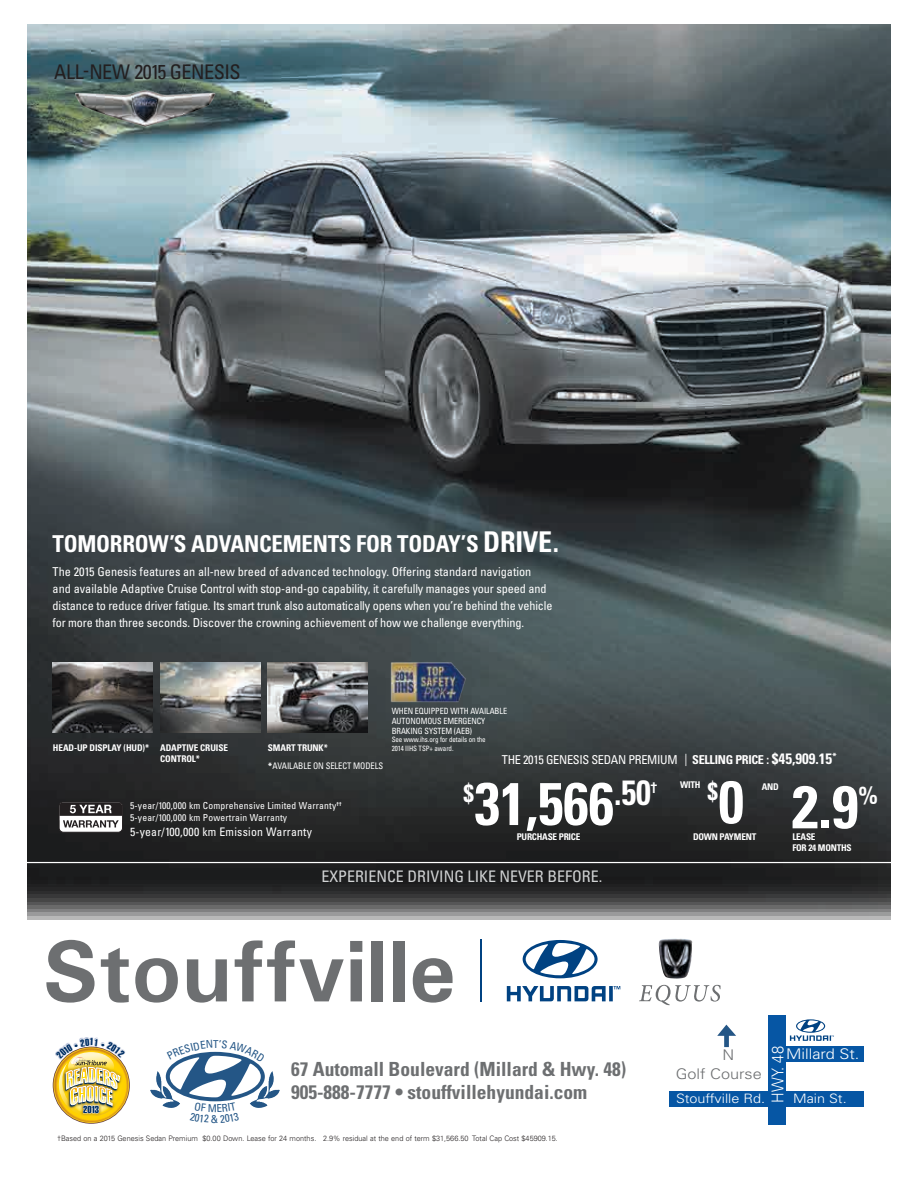
<style>
.page{position:relative;width:918px;height:1188px;background:#fff}
.page>*{position:absolute;margin:0;border:0;box-sizing:border-box;transform-origin:0 0}
.t1{font:700 condensed 60px "Univers";color:#fff;scale:.95 1}
.t2{font:700 condensed 60px "Univers";color:#fff}
.t3{font:700 condensed 24.9px "Univers";color:#fff;scale:.95 1}
.t4{font:700 condensed 24.9px "Univers";color:#fff}
.t5{font:700 condensed 23.25px "Univers";letter-spacing:-.01em;color:#fff}
.t6{font:condensed 20.1px "Univers";letter-spacing:-.025em;color:#231f20}
.t7{font:700 condensed 19.5px/23.4px "Univers";color:#6d6f71}
.t8{font:300 16.35px "Univers";color:#fff;scale:.9 1}
.t9{font:condensed 15.9px "Univers";color:#d1d3d4}
.t10{font:700 condensed 14.85px "Univers";color:#fff;scale:.95 1}
.t11{font:300 14.7px "Univers";color:#6d6f71;scale:1.11 1}
.t12{font:300 14.7px "Univers";color:#fff;scale:1.11 1}
.t13{font:300 12.9px "Univers";color:#fff;scale:1.11 1}
.t14{font:condensed 12.3px/17.1px "Univers";letter-spacing:-.01em;color:#fff}
.t15{font:condensed 11.85px "Univers";letter-spacing:.02em;color:#fff}
.t16{font:condensed 10.8px "Univers";color:#245686}
.t17{font:10.05px "Helvetica Extra Compressed";color:#002f65;scale:1.15 1}
.t18{font:condensed 9.6px/12px "Univers";letter-spacing:.02em;color:#fff}
.t19{font:700 condensed 9.3px/10.4px "Univers";letter-spacing:-.025em;color:#fff}
.t20{font:700 condensed 9.15px/11.1px "Univers";letter-spacing:-.01em;color:#fff}
.t21{font:condensed 9px "Univers";letter-spacing:-.01em;color:#fff;scale:.95 1}
.t22{font:condensed 8.55px/9.8px "Univers";letter-spacing:-.01em;color:#fff;scale:.95 1}
.t23{font:300 7.5px "Univers";color:#231f20}
.t24{font:condensed 7.35px/8.6px "Univers";letter-spacing:-.01em;color:#fff;scale:.95 1}
.s1{font-size:28.65px}
.s2{font-weight:700;font-stretch:normal}
.s3{font-weight:700}
.s4{font-weight:700;font-size:15px}
</style>
<div class="page">
<img style="left:28px;top:25px;width:862px;height:894px">
<div style="left:769px;top:1046px;width:95px;height:15px;background:#0656a4"></div>
<div style="left:669px;top:1092px;width:195px;height:15px;background:#0656a4"></div>
<div style="left:769px;top:1015px;width:17px;height:110px;background:#0656a4"></div>
<svg style="left:790px;top:1019px;width:44px;height:22px"></svg>
<svg style="left:717px;top:1025px;width:19px;height:22px"></svg>
<svg style="left:46px;top:940px;width:49px;height:63px"></svg>
<svg style="left:101px;top:948px;width:28px;height:55px"></svg>
<svg style="left:135px;top:958px;width:43px;height:45px"></svg>
<svg style="left:187px;top:959px;width:40px;height:44px"></svg>
<svg style="left:235px;top:940px;width:109px;height:61px"></svg>
<svg style="left:350px;top:941px;width:12px;height:60px"></svg>
<div style="left:372px;top:941px;width:11px;height:60px;background:#6d6f71"></div>
<div style="left:393px;top:941px;width:11px;height:60px;background:#6d6f71"></div>
<svg style="left:413px;top:958px;width:40px;height:45px"></svg>
<svg style="left:523px;top:940px;width:75px;height:38px"></svg>
<svg style="left:507px;top:986px;width:113px;height:15px"></svg>
<hr style="left:480px;top:939px;width:1px;height:62px;background:#004282">
<svg style="left:639px;top:985px;width:82px;height:20px"></svg>
<img style="left:659px;top:938px;width:31px;height:40px">
<div style="left:55px;top:1037px;width:71px;height:23px;background:#25408f;opacity:.55"></div>
<img style="left:150px;top:1071px;width:11px;height:23px">
<img style="left:265px;top:1071px;width:7px;height:26px">
<img style="left:53px;top:663px;width:100px;height:69px">
<img style="left:160px;top:663px;width:101px;height:69px">
<img style="left:268px;top:663px;width:100px;height:69px">
<img style="left:387px;top:658px;width:81px;height:46px">
<img style="left:71px;top:88px;width:148px;height:39px">
<hr style="left:28px;top:862px;width:862px;height:1px;background:#fff">
<svg style="left:58px;top:801px;width:66px;height:32px"></svg>
<img style="left:56px;top:1037px;width:70px;height:87px">
<svg style="left:166px;top:1051px;width:99px;height:57px"></svg>
<h3 class="t6" style="left:54px;top:59px;width:188px">ALL-NEW 2015 GENESIS</h3>
<h3 class="t5" style="left:53px;top:529px;width:508px">TOMORROW’S ADVANCEMENTS FOR TODAY’S <span class="s1">DRIVE.</span></h3>
<p class="t14" style="left:53px;top:563px;width:501px">The 2015 Genesis features an all-new breed of advanced technology. Offering standard navigation and available Adaptive Cruise Control with stop-and-go capability, it carefully manages your speed and distance to reduce driver fatigue. Its smart trunk also automatically opens when you’re behind the vehicle for more than three seconds. Discover the crowning achievement of how we challenge everything.</p>
<p class="t20" style="left:160px;top:742px;width:69px;text-indent:-107px">HEAD-UP DISPLAY (HUD)* ADAPTIVE CRUISE<br>CONTROL*</p>
<p class="t20" style="left:268px;top:742px;width:61px">SMART TRUNK*</p>
<p class="t21" style="left:268px;top:760px;width:123px"><span class="s2">*</span>AVAILABLE ON SELECT MODELS</p>
<p class="t18" style="left:130px;top:799px;width:213px">5-year/100,000 km Comprehensive Limited Warranty<sup>††<br></sup>5-year/100,000 km Powertrain Warranty</p>
<p class="t15" style="left:130px;top:824px;width:183px">5-year/100,000 km Emission Warranty</p>
<p class="t22" style="left:392px;top:706px;width:123px">WHEN EQUIPPED WITH AVAILABLE<br>AUTONOMOUS EMERGENCY<br>BRAKING SYSTEM (AEB)</p>
<p class="t24" style="left:392px;top:735px;width:101px">See www.ihs.org for details on the<br>2014 IIHS TSP+ award.</p>
<p class="t14" style="left:502px;top:751px;width:337px">THE 2015 GENESIS SEDAN PREMIUM | <span class="s3">SELLING PRICE :</span> <span class="s4">$45,909.15</span><sup>*</sup></p>
<h2 class="t3" style="left:463px;top:777px;width:13px">$</h2>
<h1 class="t1" style="left:475px;top:767px;width:187px">31,566<sup>.50</sup></h1>
<p class="t10" style="left:651px;top:779px;width:8px">†</p>
<p class="t19" style="left:517px;top:832px;width:65px">PURCHASE PRICE</p>
<h2 class="t3" style="left:707px;top:776px;width:13px">$</h2>
<h1 class="t1" style="left:719px;top:765px;width:28px">0</h1>
<p class="t19" style="left:693px;top:832px;width:65px">DOWN PAYMENT</p>
<p class="t19" style="left:680px;top:779px;width:22px">WITH</p>
<p class="t19" style="left:762px;top:782px;width:18px">AND</p>
<h1 class="t2" style="left:792px;top:770px;width:68px">2.9</h1>
<h2 class="t4" style="left:859px;top:780px;width:21px">%</h2>
<p class="t19" style="left:792px;top:832px;width:61px">LEASE<br>FOR 24 MONTHS</p>
<p class="t9" style="left:321px;top:866px;width:282px">EXPERIENCE DRIVING LIKE NEVER BEFORE.</p>
<p class="t17" style="left:83px;top:1103px;width:15px">2013</p>
<p class="t16" style="left:213px;top:1037px;width:7px">T</p>
<p class="t16" style="left:211px;top:1112px;width:9px">&amp;</p>
<h3 class="t7" style="left:291px;top:1057px;width:336px">67 Automall Boulevard (Millard &amp; Hwy. 48)<br>905-888-7777 • stouffvillehyundai.com</h3>
<p class="t23" style="left:57px;top:1134px;width:502px">†Based on a 2015 Genesis Sedan Premium $0.00 Down. Lease for 24 months. 2.9% residual at the end of term $31,566.50 Total Cap Cost $45909.15.</p>
<h3 class="t8" style="left:768px;top:1103px;width:64px;rotate:-90deg">HWY. 48</h3>
<p class="t12" style="left:786px;top:1045px;width:68px">Millard St.</p>
<p class="t11" style="left:723px;top:1046px;width:12px">N</p>
<p class="t11" style="left:676px;top:1065px;width:79px">Golf Course</p>
<p class="t13" style="left:676px;top:1091px;width:82px">Stouffville Rd.</p>
<p class="t13" style="left:793px;top:1091px;width:50px">Main St.</p>
</div>
